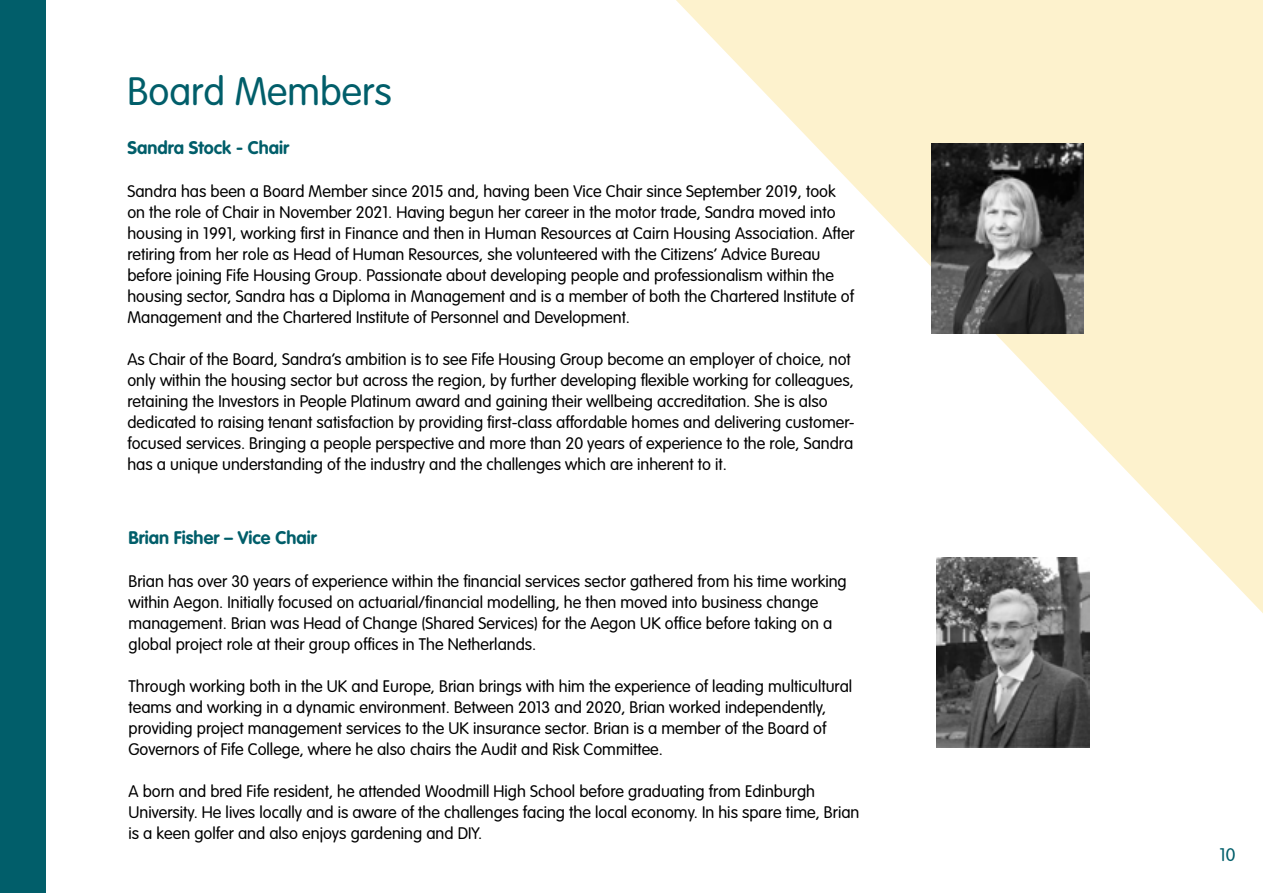
<style>
.page{position:relative;width:1263px;height:893px;background:#fff}
.page>*{position:absolute;margin:0;border:0;box-sizing:border-box;transform-origin:0 0}
.t1{font:300 39px "VAG Rounded Std";color:#015e6a}
.t2{font:700 18px "VAG Rounded Std";color:#015e6a}
.t3{font:300 18px "VAG Rounded Std";color:#015e6a}
.t4{font:300 16.5px/21px "VAG Rounded Std";color:#000}
</style>
<div class="page">
<svg style="left:676px;top:0;width:587px;height:666px"></svg>
<div style="left:0;top:0;width:45px;height:893px;background:#015e6a"></div>
<img style="left:931px;top:144px;width:153px;height:189px">
<img style="left:937px;top:558px;width:152px;height:190px">
<h1 class="t1" style="left:127px;top:69px;width:266px">Board Members</h1>
<p class="t2" style="left:127px;top:137px;width:163px">Sandra Stock - Chair</p>
<p class="t4" style="left:127px;top:182px;width:729px">Sandra has been a Board Member since 2015 and, having been Vice Chair since September 2019, took on the role of Chair in November 2021. Having begun her career in the motor trade, Sandra moved into housing in 1991, working first in Finance and then in Human Resources at Cairn Housing Association. After retiring from her role as Head of Human Resources, she volunteered with the Citizens’ Advice Bureau before joining Fife Housing Group. Passionate about developing people and professionalism within the housing sector, Sandra has a Diploma in Management and is a member of both the Chartered Institute of Management and the Chartered Institute of Personnel and Development.</p>
<p class="t4" style="left:127px;top:350px;width:729px">As Chair of the Board, Sandra’s ambition is to see Fife Housing Group become an employer of choice, not only within the housing sector but across the region, by further developing flexible working for colleagues, retaining the Investors in People Platinum award and gaining their wellbeing accreditation. She is also dedicated to raising tenant satisfaction by providing first-class affordable homes and delivering customer&shy;focused services. Bringing a people perspective and more than 20 years of experience to the role, Sandra has a unique understanding of the industry and the challenges which are inherent to it.</p>
<p class="t2" style="left:128px;top:527px;width:190px">Brian Fisher – Vice Chair</p>
<p class="t4" style="left:128px;top:572px;width:720px">Brian has over 30 years of experience within the financial services sector gathered from his time working within Aegon. Initially focused on actuarial/financial modelling, he then moved into business change management. Brian was Head of Change (Shared Services) for the Aegon UK office before taking on a global project role at their group offices in The Netherlands.</p>
<p class="t4" style="left:128px;top:677px;width:725px">Through working both in the UK and Europe, Brian brings with him the experience of leading multicultural teams and working in a dynamic environment. Between 2013 and 2020, Brian worked independently, providing project management services to the UK insurance sector. Brian is a member of the Board of Governors of Fife College, where he also chairs the Audit and Risk Committee.</p>
<p class="t4" style="left:128px;top:782px;width:732px">A born and bred Fife resident, he attended Woodmill High School before graduating from Edinburgh<br>University. He lives locally and is aware of the challenges facing the local economy. In his spare time, Brian is a keen golfer and also enjoys gardening and DIY.</p>
<p class="t3" style="left:1219px;top:845px;width:17px">10</p>
</div>
